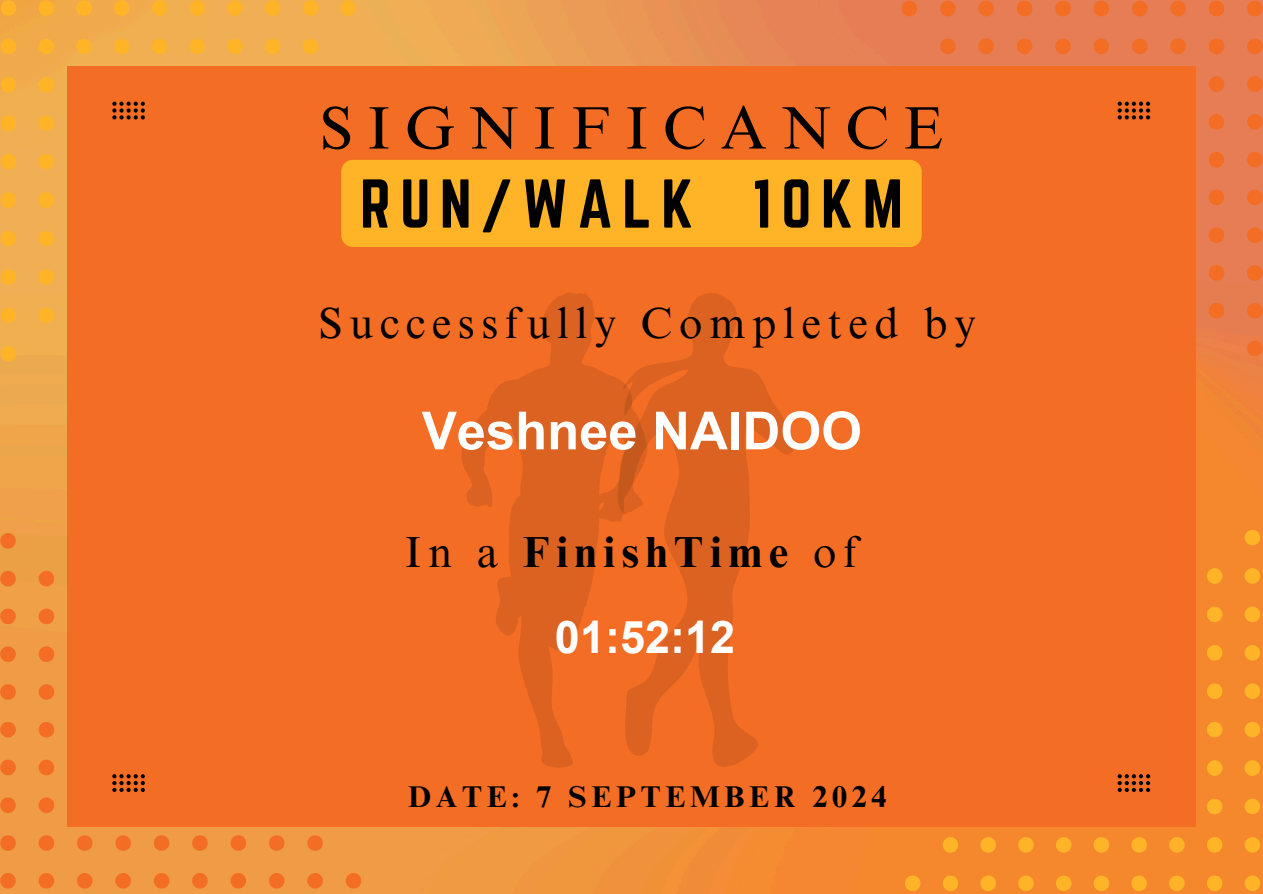
<style>
.page{position:relative;width:1263px;height:894px;background:#fff}
.page>*{position:absolute;margin:0;border:0;box-sizing:border-box;transform-origin:0 0}
.t1{font:60.3px "Norwester";letter-spacing:.155em;color:#000}
.t2{font:60px "Times NRMT Pro";letter-spacing:.245em;color:#000}
.t3{font:700 52.5px "Arial";color:#fff}
.t4{font:700 45px "Arial";color:#fff}
.t5{font:43.5px "Times NRMT Pro";letter-spacing:.155em;color:#000}
.t6{font:700 43.5px "Times NRMT Pro";letter-spacing:.155em;color:#000}
.t7{font:700 30px "Times NRMT Pro";letter-spacing:.155em;color:#000}
.s1{font-weight:400}
</style>
<div class="page">
<img style="left:0;top:0;width:1263px;height:893px">
<svg style="left:1247px;top:340px;width:16px;height:16px"></svg>
<svg style="left:1247px;top:303px;width:16px;height:15px"></svg>
<svg style="left:1209px;top:303px;width:15px;height:15px"></svg>
<svg style="left:1247px;top:265px;width:16px;height:15px"></svg>
<svg style="left:1209px;top:265px;width:15px;height:15px"></svg>
<svg style="left:1247px;top:227px;width:16px;height:16px"></svg>
<svg style="left:1209px;top:227px;width:15px;height:16px"></svg>
<svg style="left:1247px;top:189px;width:16px;height:16px"></svg>
<svg style="left:1209px;top:189px;width:15px;height:16px"></svg>
<svg style="left:1247px;top:152px;width:16px;height:15px"></svg>
<svg style="left:1209px;top:152px;width:15px;height:15px"></svg>
<svg style="left:1247px;top:114px;width:16px;height:16px"></svg>
<svg style="left:1209px;top:114px;width:15px;height:16px"></svg>
<svg style="left:1247px;top:76px;width:16px;height:16px"></svg>
<svg style="left:1209px;top:76px;width:15px;height:16px"></svg>
<svg style="left:1247px;top:39px;width:16px;height:15px"></svg>
<svg style="left:1209px;top:39px;width:15px;height:15px"></svg>
<svg style="left:1170px;top:39px;width:16px;height:15px"></svg>
<svg style="left:1132px;top:39px;width:15px;height:15px"></svg>
<svg style="left:1093px;top:39px;width:16px;height:15px"></svg>
<svg style="left:1055px;top:39px;width:16px;height:15px"></svg>
<svg style="left:1017px;top:39px;width:15px;height:15px"></svg>
<svg style="left:978px;top:39px;width:16px;height:15px"></svg>
<svg style="left:940px;top:39px;width:16px;height:15px"></svg>
<svg style="left:1247px;top:1px;width:16px;height:15px"></svg>
<svg style="left:1209px;top:1px;width:15px;height:15px"></svg>
<svg style="left:1170px;top:1px;width:16px;height:15px"></svg>
<svg style="left:1132px;top:1px;width:15px;height:15px"></svg>
<svg style="left:1093px;top:1px;width:16px;height:15px"></svg>
<svg style="left:1055px;top:1px;width:16px;height:15px"></svg>
<svg style="left:1017px;top:1px;width:15px;height:15px"></svg>
<svg style="left:978px;top:1px;width:16px;height:15px"></svg>
<svg style="left:940px;top:1px;width:16px;height:15px"></svg>
<svg style="left:902px;top:1px;width:15px;height:15px"></svg>
<svg style="left:340px;top:0;width:16px;height:16px"></svg>
<svg style="left:303px;top:0;width:15px;height:16px"></svg>
<svg style="left:303px;top:39px;width:15px;height:15px"></svg>
<svg style="left:265px;top:0;width:15px;height:16px"></svg>
<svg style="left:265px;top:39px;width:15px;height:15px"></svg>
<svg style="left:227px;top:0;width:16px;height:16px"></svg>
<svg style="left:227px;top:39px;width:16px;height:15px"></svg>
<svg style="left:189px;top:0;width:16px;height:16px"></svg>
<svg style="left:189px;top:39px;width:16px;height:15px"></svg>
<svg style="left:152px;top:0;width:15px;height:16px"></svg>
<svg style="left:152px;top:39px;width:15px;height:15px"></svg>
<svg style="left:114px;top:0;width:16px;height:16px"></svg>
<svg style="left:114px;top:39px;width:16px;height:15px"></svg>
<svg style="left:76px;top:0;width:16px;height:16px"></svg>
<svg style="left:76px;top:39px;width:16px;height:15px"></svg>
<svg style="left:39px;top:0;width:15px;height:16px"></svg>
<svg style="left:39px;top:39px;width:15px;height:15px"></svg>
<svg style="left:39px;top:77px;width:15px;height:16px"></svg>
<svg style="left:39px;top:115px;width:15px;height:16px"></svg>
<svg style="left:39px;top:154px;width:15px;height:15px"></svg>
<svg style="left:39px;top:192px;width:15px;height:16px"></svg>
<svg style="left:39px;top:231px;width:15px;height:15px"></svg>
<svg style="left:39px;top:269px;width:15px;height:15px"></svg>
<svg style="left:39px;top:307px;width:15px;height:16px"></svg>
<svg style="left:1px;top:0;width:15px;height:16px"></svg>
<svg style="left:1px;top:39px;width:15px;height:15px"></svg>
<svg style="left:1px;top:77px;width:15px;height:16px"></svg>
<svg style="left:1px;top:115px;width:15px;height:16px"></svg>
<svg style="left:1px;top:154px;width:15px;height:15px"></svg>
<svg style="left:1px;top:192px;width:15px;height:16px"></svg>
<svg style="left:1px;top:231px;width:15px;height:15px"></svg>
<svg style="left:1px;top:269px;width:15px;height:15px"></svg>
<svg style="left:1px;top:307px;width:15px;height:16px"></svg>
<svg style="left:1px;top:346px;width:15px;height:15px"></svg>
<svg style="left:905px;top:875px;width:15px;height:15px"></svg>
<svg style="left:943px;top:875px;width:15px;height:15px"></svg>
<svg style="left:943px;top:836px;width:15px;height:16px"></svg>
<svg style="left:980px;top:875px;width:16px;height:15px"></svg>
<svg style="left:980px;top:836px;width:16px;height:16px"></svg>
<svg style="left:1018px;top:875px;width:16px;height:15px"></svg>
<svg style="left:1018px;top:836px;width:16px;height:16px"></svg>
<svg style="left:1056px;top:875px;width:15px;height:15px"></svg>
<svg style="left:1056px;top:836px;width:15px;height:16px"></svg>
<svg style="left:1094px;top:875px;width:15px;height:15px"></svg>
<svg style="left:1094px;top:836px;width:15px;height:16px"></svg>
<svg style="left:1131px;top:875px;width:16px;height:15px"></svg>
<svg style="left:1131px;top:836px;width:16px;height:16px"></svg>
<svg style="left:1169px;top:875px;width:16px;height:15px"></svg>
<svg style="left:1169px;top:836px;width:16px;height:16px"></svg>
<svg style="left:1207px;top:875px;width:15px;height:15px"></svg>
<svg style="left:1207px;top:836px;width:15px;height:16px"></svg>
<svg style="left:1207px;top:798px;width:15px;height:16px"></svg>
<svg style="left:1207px;top:760px;width:15px;height:15px"></svg>
<svg style="left:1207px;top:721px;width:15px;height:16px"></svg>
<svg style="left:1207px;top:683px;width:15px;height:15px"></svg>
<svg style="left:1207px;top:644px;width:15px;height:16px"></svg>
<svg style="left:1207px;top:606px;width:15px;height:16px"></svg>
<svg style="left:1207px;top:568px;width:15px;height:15px"></svg>
<svg style="left:1245px;top:875px;width:15px;height:15px"></svg>
<svg style="left:1245px;top:836px;width:15px;height:16px"></svg>
<svg style="left:1245px;top:798px;width:15px;height:16px"></svg>
<svg style="left:1245px;top:760px;width:15px;height:15px"></svg>
<svg style="left:1245px;top:721px;width:15px;height:16px"></svg>
<svg style="left:1245px;top:683px;width:15px;height:15px"></svg>
<svg style="left:1245px;top:644px;width:15px;height:16px"></svg>
<svg style="left:1245px;top:606px;width:15px;height:16px"></svg>
<svg style="left:1245px;top:568px;width:15px;height:15px"></svg>
<svg style="left:1245px;top:529px;width:15px;height:16px"></svg>
<svg style="left:0;top:533px;width:16px;height:15px"></svg>
<svg style="left:0;top:570px;width:16px;height:16px"></svg>
<svg style="left:39px;top:570px;width:15px;height:16px"></svg>
<svg style="left:0;top:608px;width:16px;height:16px"></svg>
<svg style="left:39px;top:608px;width:15px;height:16px"></svg>
<svg style="left:0;top:646px;width:16px;height:15px"></svg>
<svg style="left:39px;top:646px;width:15px;height:15px"></svg>
<svg style="left:0;top:684px;width:16px;height:15px"></svg>
<svg style="left:39px;top:684px;width:15px;height:15px"></svg>
<svg style="left:0;top:721px;width:16px;height:16px"></svg>
<svg style="left:39px;top:721px;width:15px;height:16px"></svg>
<svg style="left:0;top:759px;width:16px;height:16px"></svg>
<svg style="left:39px;top:759px;width:15px;height:16px"></svg>
<svg style="left:0;top:797px;width:16px;height:15px"></svg>
<svg style="left:39px;top:797px;width:15px;height:15px"></svg>
<svg style="left:0;top:835px;width:16px;height:15px"></svg>
<svg style="left:39px;top:835px;width:15px;height:15px"></svg>
<svg style="left:77px;top:835px;width:16px;height:15px"></svg>
<svg style="left:115px;top:835px;width:16px;height:15px"></svg>
<svg style="left:154px;top:835px;width:15px;height:15px"></svg>
<svg style="left:192px;top:835px;width:16px;height:15px"></svg>
<svg style="left:231px;top:835px;width:15px;height:15px"></svg>
<svg style="left:269px;top:835px;width:15px;height:15px"></svg>
<svg style="left:307px;top:835px;width:16px;height:15px"></svg>
<svg style="left:0;top:872px;width:16px;height:16px"></svg>
<svg style="left:39px;top:872px;width:15px;height:16px"></svg>
<svg style="left:77px;top:872px;width:16px;height:16px"></svg>
<svg style="left:115px;top:872px;width:16px;height:16px"></svg>
<svg style="left:154px;top:872px;width:15px;height:16px"></svg>
<svg style="left:192px;top:872px;width:16px;height:16px"></svg>
<svg style="left:231px;top:872px;width:15px;height:16px"></svg>
<svg style="left:269px;top:872px;width:15px;height:16px"></svg>
<svg style="left:307px;top:872px;width:16px;height:16px"></svg>
<svg style="left:346px;top:872px;width:15px;height:16px"></svg>
<div style="left:67px;top:66px;width:1129px;height:761px;background:#f36d24"></div>
<svg style="left:112px;top:774px;width:33px;height:17px"></svg>
<svg style="left:112px;top:102px;width:33px;height:18px"></svg>
<svg style="left:1117px;top:774px;width:33px;height:17px"></svg>
<svg style="left:1117px;top:102px;width:33px;height:18px"></svg>
<svg style="left:462px;top:292px;width:155px;height:475px"></svg>
<svg style="left:617px;top:293px;width:177px;height:474px"></svg>
<div style="left:341px;top:160px;width:581px;height:87px;background:#ffb427;border-radius:12px"></div>
<p class="t2" style="left:320px;top:105px;width:625px">SIGNIFICANCE</p>
<p class="t1" style="left:360px;top:167px;width:545px">RUN/WALK 10KM</p>
<p class="t5" style="left:319px;top:307px;width:659px">Successfully Completed by</p>
<p class="t3" style="left:422px;top:401px;width:442px">Veshnee NAIDOO</p>
<h1 class="t6" style="left:405px;top:535px;width:455px"><span class="s1">In a</span> FinishTime <span class="s1">of</span></h1>
<p class="t4" style="left:555px;top:611px;width:182px">01:52:12</p>
<h1 class="t7" style="left:408px;top:785px;width:480px">DATE: 7 SEPTEMBER 2024</h1>
</div>
